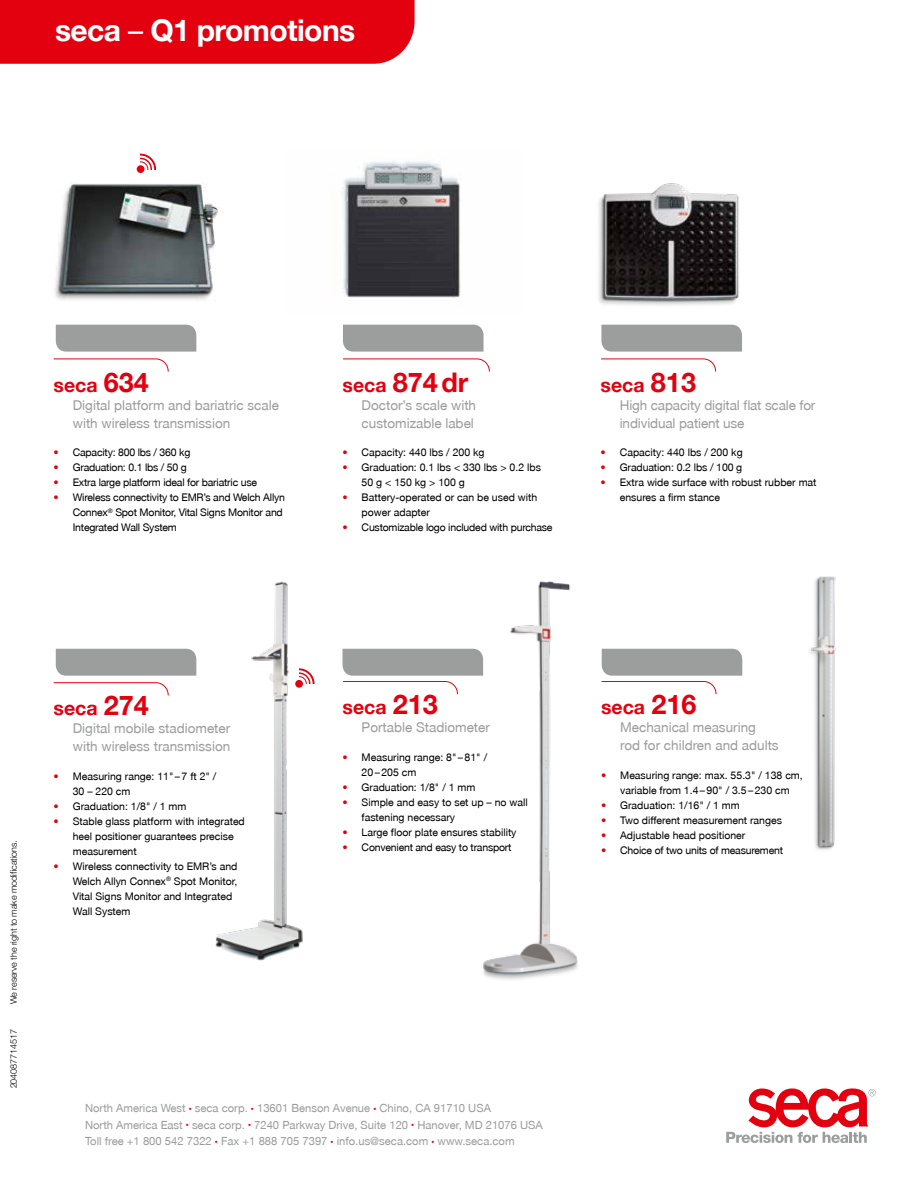
<style>
.page{position:relative;width:918px;height:1188px;background:#fff}
.page>*{position:absolute;margin:0;border:0;box-sizing:border-box;transform-origin:0 0}
.t1{font:700 30px "secaglobal";letter-spacing:-.02em;color:#fff}
.t2{font:700 27px "secaglobal";color:#e3000f}
.t3{font:700 19.5px "secaglobal";color:#e3000f}
.t4{font:13.5px/18px "secaglobal";color:#9c9d9d}
.t5{font:11.25px/16.5px "secaglobal";color:#9c9d9d}
.t6{font:10.5px/15px "secaglobal";color:#000}
.t7{font:10.5px/15px "secaglobal";letter-spacing:-.02em;color:#000}
.t8{font:300 9px "secaglobal";letter-spacing:-.01em;color:#000}
.s1{font-weight:400}
.s2{font-size:27px}
.s3{color:#e3000f}
.s4{font-size:19.5px}
.s5{font-size:6px;color:#e3000f}
</style>
<div class="page">
<img style="left:341px;top:161px;width:120px;height:137px">
<svg style="left:726px;top:1088px;width:149px;height:55px"></svg>
<div style="left:56px;top:325px;width:140px;height:27px;background:#9c9d9d"></div>
<div style="left:56px;top:649px;width:122px;height:27px;background:#9c9d9d"></div>
<div style="left:343px;top:325px;width:141px;height:27px;background:#9c9d9d"></div>
<div style="left:601px;top:325px;width:141px;height:27px;background:#9c9d9d"></div>
<img style="left:54px;top:183px;width:168px;height:117px">
<img style="left:598px;top:183px;width:141px;height:122px">
<div style="left:137px;top:165px;width:7px;height:8px;background:#e3000f;border-radius:50%"></div>
<svg style="left:141px;top:154px;width:15px;height:15px"></svg>
<svg style="left:53px;top:358px;width:116px;height:14px"></svg>
<svg style="left:53px;top:682px;width:116px;height:14px"></svg>
<svg style="left:343px;top:358px;width:147px;height:14px"></svg>
<svg style="left:347px;top:649px;width:109px;height:40px"></svg>
<svg style="left:603px;top:649px;width:139px;height:46px"></svg>
<svg style="left:601px;top:358px;width:115px;height:14px"></svg>
<div style="left:0;top:0;width:415px;height:64px;background:#e3000f"></div>
<img style="left:456px;top:581px;width:147px;height:399px">
<img style="left:178px;top:581px;width:169px;height:380px">
<img style="left:809px;top:576px;width:27px;height:274px">
<h1 class="t1" style="left:55px;top:13px;width:302px">seca <span class="s1">–</span> Q1 promotions</h1>
<h3 class="t3" style="left:54px;top:374px;width:97px">seca <span class="s2">634</span></h3>
<p class="t4" style="left:73px;top:396px;width:208px">Digital platform and bariatric scale with wireless transmission</p>
<p class="t7" style="left:54px;top:445px;width:138px"><span class="s3">•</span> Capacity: 800 lbs / 360 kg</p>
<p class="t7" style="left:54px;top:460px;width:135px"><span class="s3">•</span> Graduation: 0.1 lbs / 50 g</p>
<p class="t7" style="left:54px;top:475px;width:205px"><span class="s3">•</span> Extra large platform ideal for bariatric use</p>
<p class="t7" style="left:73px;top:490px;width:214px;text-indent:-19px"><span class="s3">•</span> Wireless connectivity to EMR’s and Welch Allyn<br>Connex<sup>®</sup> Spot Monitor, Vital Signs Monitor and<br>Integrated Wall System</p>
<h2 class="t2" style="left:343px;top:367px;width:127px"><span class="s4">seca</span> 874 dr</h2>
<p class="t4" style="left:362px;top:396px;width:116px">Doctor’s scale with customizable label</p>
<p class="t6" style="left:343px;top:445px;width:144px"><span class="s3">•</span> Capacity: 440 lbs / 200 kg</p>
<p class="t6" style="left:362px;top:460px;width:181px;text-indent:-19px"><span class="s3">•</span> Graduation: 0.1 lbs &lt; 330 lbs &gt; 0.2 lbs<br>50 g &lt; 150 kg &gt; 100 g</p>
<p class="t6" style="left:362px;top:490px;width:177px;text-indent:-19px"><span class="s3">•</span> Battery-operated or can be used with power adapter</p>
<p class="t7" style="left:343px;top:520px;width:212px"><span class="s3">•</span> Customizable logo included with purchase</p>
<h3 class="t3" style="left:601px;top:374px;width:97px">seca <span class="s2">813</span></h3>
<p class="t4" style="left:620px;top:396px;width:197px">High capacity digital flat scale for individual patient use</p>
<p class="t6" style="left:601px;top:445px;width:144px"><span class="s3">•</span> Capacity: 440 lbs / 200 kg</p>
<p class="t6" style="left:601px;top:460px;width:143px"><span class="s3">•</span> Graduation: 0.2 lbs / 100 g</p>
<p class="t6" style="left:620px;top:475px;width:198px;text-indent:-19px"><span class="s3">•</span> Extra wide surface with robust rubber mat ensures a firm stance</p>
<p class="t8" style="left:8px;top:1004px;width:166px;rotate:-90deg">We reserve the right to make modifications.</p>
<p class="t8" style="left:8px;top:1088px;width:61px;rotate:-90deg">204087714517</p>
<h3 class="t3" style="left:54px;top:697px;width:97px">seca <span class="s2">274</span></h3>
<p class="t4" style="left:73px;top:720px;width:159px">Digital mobile stadiometer with wireless transmission</p>
<p class="t6" style="left:73px;top:769px;width:145px;text-indent:-19px"><span class="s3">•</span> Measuring range: 11" – 7 ft 2" /<br>30 – 220 cm</p>
<p class="t6" style="left:54px;top:799px;width:134px"><span class="s3">•</span> Graduation: 1/8" / 1 mm</p>
<p class="t6" style="left:73px;top:814px;width:174px;text-indent:-19px"><span class="s3">•</span> Stable glass platform with integrated heel positioner guarantees precise measurement</p>
<p class="t6" style="left:73px;top:859px;width:166px;text-indent:-19px"><span class="s3">•</span> Wireless connectivity to EMR’s and<br>Welch Allyn Connex<sup>®</sup> Spot Monitor,<br>Vital Signs Monitor and Integrated<br>Wall System</p>
<h3 class="t3" style="left:343px;top:696px;width:97px">seca <span class="s2">213</span></h3>
<p class="t4" style="left:362px;top:719px;width:130px">Portable Stadiometer</p>
<p class="t6" style="left:362px;top:750px;width:127px;text-indent:-19px"><span class="s3">•</span> Measuring range: 8" – 81" /<br>20 – 205 cm</p>
<p class="t6" style="left:343px;top:780px;width:134px"><span class="s3">•</span> Graduation: 1/8" / 1 mm</p>
<p class="t6" style="left:362px;top:795px;width:168px;text-indent:-19px"><span class="s3">•</span> Simple and easy to set up – no wall fastening necessary</p>
<p class="t6" style="left:343px;top:825px;width:176px"><span class="s3">•</span> Large floor plate ensures stability</p>
<p class="t7" style="left:343px;top:840px;width:170px"><span class="s3">•</span> Convenient and easy to transport</p>
<p class="t5" style="left:85px;top:1100px;width:459px">North America West <span class="s5">•</span> seca corp. <span class="s5">•</span> 13601 Benson Avenue <span class="s5">•</span> Chino, CA 91710 USA<br>North America East <span class="s5">•</span> seca corp. <span class="s5">•</span> 7240 Parkway Drive, Suite 120 <span class="s5">•</span> Hanover, MD 21076 USA<br>Toll free +1 800 542 7322 <span class="s5">•</span> Fax +1 888 705 7397 <span class="s5">•</span> info.us@seca.com <span class="s5">•</span> www.seca.com</p>
<h3 class="t3" style="left:601px;top:696px;width:97px">seca <span class="s2">216</span></h3>
<p class="t4" style="left:620px;top:719px;width:160px">Mechanical measuring rod for children and adults</p>
<p class="t6" style="left:601px;top:768px;width:203px;text-align:center"><span class="s3">•</span> Measuring range: max. 55.3" / 138 cm, variable from 1.4 – 90" / 3.5 – 230 cm</p>
<p class="t6" style="left:601px;top:798px;width:140px"><span class="s3">•</span> Graduation: 1/16" / 1 mm</p>
<p class="t6" style="left:601px;top:813px;width:182px"><span class="s3">•</span> Two different measurement ranges</p>
<p class="t6" style="left:601px;top:828px;width:146px"><span class="s3">•</span> Adjustable head positioner</p>
<p class="t7" style="left:601px;top:843px;width:183px"><span class="s3">•</span> Choice of two units of measurement</p>
</div>
